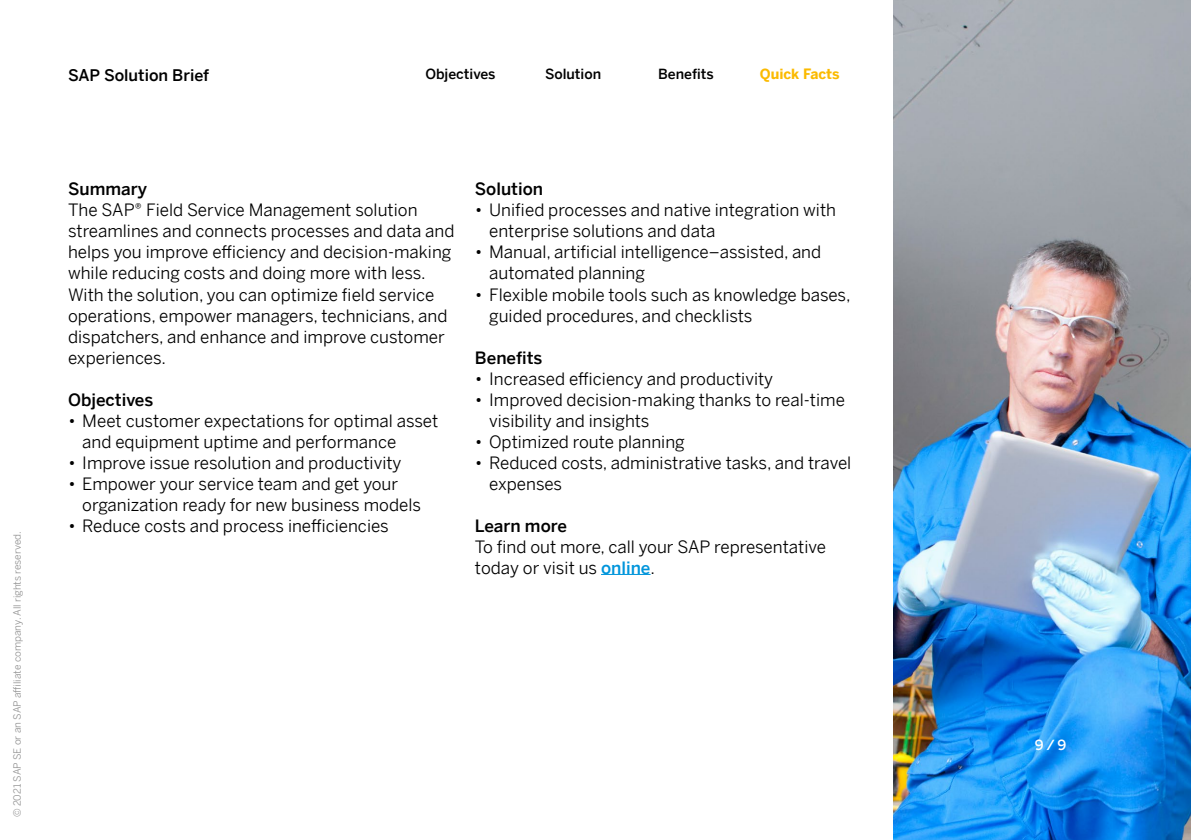
<style>
.page{position:relative;width:1191px;height:840px;background:#fff}
.page>*{position:absolute;margin:0;border:0;box-sizing:border-box;transform-origin:0 0}
.t1{font:17px/21px "Benton Sans";color:#000}
.t2{font:500 17px "Benton Sans";color:#000}
.t3{font:500 16px "Benton Sans";color:#000}
.t4{font:500 14px "Benton Sans";color:#000}
.t5{font:700 14px "Benton Sans";color:#fbba00}
.t6{font:500 14px "Benton Sans";color:#fff}
.t7{font:10px "Benton Sans";color:#929292}
.s1{font-weight:300}
.s2{font-weight:500;color:#0095db}
</style>
<div class="page">
<img style="left:893px;top:0;width:298px;height:839px">
<hr style="left:601px;top:573px;width:49px;height:1px;background:#0095db">
<p class="t7" style="left:10px;top:816px;width:287px;rotate:-90deg">© 2021 SAP SE or an SAP affiliate company. All rights reserved.</p>
<p class="t3" style="left:68px;top:63px;width:143px">SAP Solution Brief</p>
<p class="t4" style="left:425px;top:64px;width:72px">Objectives</p>
<p class="t4" style="left:545px;top:64px;width:58px">Solution</p>
<p class="t4" style="left:658px;top:64px;width:57px">Benefits</p>
<p class="t5" style="left:760px;top:64px;width:81px">Quick Facts</p>
<p class="t2" style="left:68px;top:177px;width:81px">Summary</p>
<p class="t1" style="left:68px;top:199px;width:388px">The SAP® Field Service Management solution streamlines and connects processes and data and helps you improve efficiency and decision-making while reducing costs and doing more with less.<br>With the solution, you can optimize field service operations, empower managers, technicians, and dispatchers, and enhance and improve customer experiences.</p>
<p class="t2" style="left:68px;top:387px;width:87px">Objectives</p>
<p class="t1" style="left:82px;top:409px;width:358px;text-indent:-14px"><span class="s1">•</span> Meet customer expectations for optimal asset and equipment uptime and performance</p>
<p class="t1" style="left:68px;top:451px;width:335px"><span class="s1">•</span> Improve issue resolution and productivity</p>
<p class="t1" style="left:82px;top:472px;width:340px;text-indent:-14px"><span class="s1">•</span> Empower your service team and get your organization ready for new business models</p>
<p class="t1" style="left:68px;top:514px;width:322px"><span class="s1">•</span> Reduce costs and process inefficiencies</p>
<p class="t2" style="left:475px;top:177px;width:70px">Solution</p>
<p class="t1" style="left:489px;top:199px;width:348px;text-indent:-14px"><span class="s1">•</span> Unified processes and native integration with enterprise solutions and data</p>
<p class="t1" style="left:489px;top:241px;width:334px;text-indent:-14px"><span class="s1">•</span> Manual, artificial intelligence–assisted, and automated planning</p>
<p class="t1" style="left:489px;top:283px;width:363px;text-indent:-14px"><span class="s1">•</span> Flexible mobile tools such as knowledge bases, guided procedures, and checklists</p>
<p class="t2" style="left:475px;top:345px;width:69px">Benefits</p>
<p class="t1" style="left:475px;top:367px;width:299px"><span class="s1">•</span> Increased efficiency and productivity</p>
<p class="t1" style="left:489px;top:388px;width:357px;text-indent:-14px"><span class="s1">•</span> Improved decision-making thanks to real-time visibility and insights</p>
<p class="t1" style="left:475px;top:430px;width:211px"><span class="s1">•</span> Optimized route planning</p>
<p class="t1" style="left:489px;top:451px;width:364px;text-indent:-14px"><span class="s1">•</span> Reduced costs, administrative tasks, and travel expenses</p>
<p class="t2" style="left:475px;top:513px;width:93px">Learn more</p>
<p class="t1" style="left:475px;top:535px;width:352px">To find out more, call your SAP representative today or visit us <span class="s2">online</span>.</p>
<p class="t6" style="left:1034px;top:734px;width:33px">9 / 9</p>
</div>
